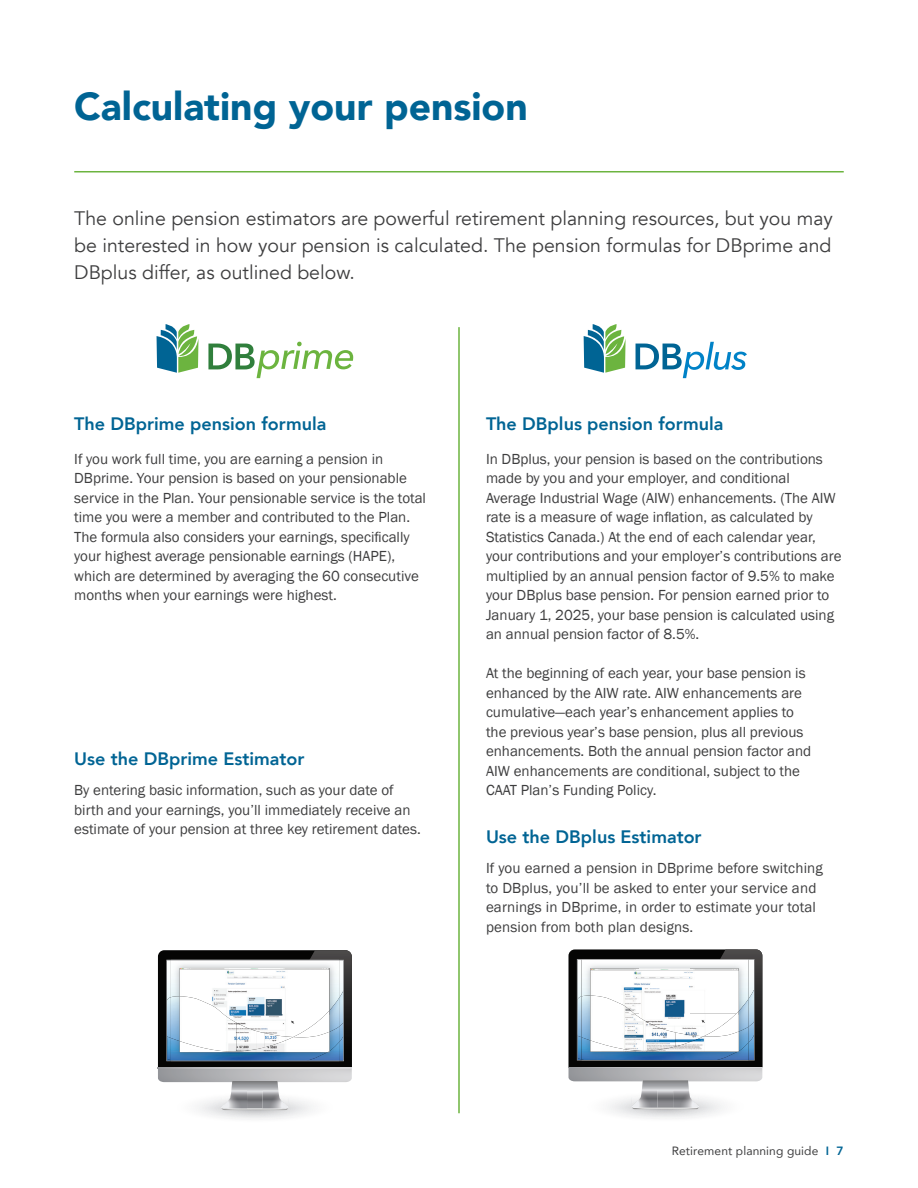
<style>
.page{position:relative;width:918px;height:1188px;background:#fff}
.page>*{position:absolute;margin:0;border:0;box-sizing:border-box;transform-origin:0 0}
.t1{font:900 39px "Avenir";color:#006494}
.Intro_Text{font:19.5px/27px "Avenir";color:#3e3e3f;text-align:justify}
.Subtitle{font:800 18px "Avenir";color:#006494}
.Body_Copy{font:15px/19.5px "Franklin Gothic";color:#3e3e3f}
.Body_Text{font:15px/19.5px "Franklin Gothic";color:#3e3e3f}
.t2{font:12px "Avenir";letter-spacing:.01em;color:#3e3e3f}
.s1{font-weight:800;color:#006494}
</style>
<div class="page">
<hr style="left:74px;top:171px;width:770px;height:1px;background:#6cb43f">
<svg style="left:157px;top:324px;width:41px;height:49px"></svg>
<svg style="left:208px;top:342px;width:145px;height:36px"></svg>
<img style="left:230px;top:1082px;width:49px;height:9px">
<img style="left:247px;top:1082px;width:31px;height:9px">
<svg style="left:199px;top:1091px;width:114px;height:28px"></svg>
<img style="left:263px;top:1091px;width:25px;height:16px">
<img style="left:263px;top:1107px;width:25px;height:2px">
<svg style="left:158px;top:950px;width:194px;height:132px"></svg>
<svg style="left:584px;top:324px;width:42px;height:49px"></svg>
<svg style="left:636px;top:342px;width:111px;height:36px"></svg>
<img style="left:642px;top:1081px;width:16px;height:9px">
<img style="left:658px;top:1081px;width:31px;height:9px">
<svg style="left:608px;top:1090px;width:116px;height:28px"></svg>
<svg style="left:568px;top:949px;width:194px;height:132px"></svg>
<hr style="left:458px;top:327px;width:2px;height:786px;background:#6cb43f">
<h2 class="t1" style="left:74px;top:73px;width:455px">Calculating your pension</h2>
<p class="Intro_Text" style="left:74px;top:205px;width:760px">The online pension estimators are powerful retirement planning resources, but you may be interested in how your pension is calculated. The pension formulas for DBprime and DBplus differ, as outlined below.</p>
<h3 class="Subtitle" style="left:74px;top:409px;width:254px">The DBprime pension formula</h3>
<p class="Body_Text" style="left:74px;top:449px;width:353px">If you work full time, you are earning a pension in DBprime. Your pension is based on your pensionable service in the Plan. Your pensionable service is the total time you were a member and contributed to the Plan.<br>The formula also considers your earnings, specifically your highest average pensionable earnings (HAPE), which are determined by averaging the 60 consecutive months when your earnings were highest.</p>
<p class="Subtitle" style="left:74px;top:745px;width:232px">Use the DBprime Estimator</p>
<p class="Body_Text" style="left:74px;top:781px;width:348px">By entering basic information, such as your date of birth and your earnings, you’ll immediately receive an estimate of your pension at three key retirement dates.</p>
<h3 class="Subtitle" style="left:486px;top:409px;width:239px">The DBplus pension formula</h3>
<p class="Body_Copy" style="left:486px;top:449px;width:357px">In DBplus, your pension is based on the contributions made by you and your employer, and conditional Average Industrial Wage (AIW) enhancements. (The AIW rate is a measure of wage inflation, as calculated by Statistics Canada.) At the end of each calendar year, your contributions and your employer’s contributions are multiplied by an annual pension factor of 9.5% to make your DBplus base pension. For pension earned prior to January 1, 2025, your base pension is calculated using an annual pension factor of 8.5%.</p>
<p class="Body_Copy" style="left:486px;top:664px;width:327px">At the beginning of each year, your base pension is enhanced by the AIW rate. AIW enhancements are cumulative—each year’s enhancement applies to the previous year’s base pension, plus all previous enhancements. Both the annual pension factor and AIW enhancements are conditional, subject to the CAAT Plan’s Funding Policy.</p>
<p class="Subtitle" style="left:486px;top:823px;width:217px">Use the DBplus Estimator</p>
<p class="Body_Copy" style="left:486px;top:859px;width:338px">If you earned a pension in DBprime before switching to DBplus, you’ll be asked to enter your service and earnings in DBprime, in order to estimate your total pension from both plan designs.</p>
<p class="t2" style="left:672px;top:1141px;width:174px">Retirement planning guide <span class="s1">I 7</span></p>
</div>
